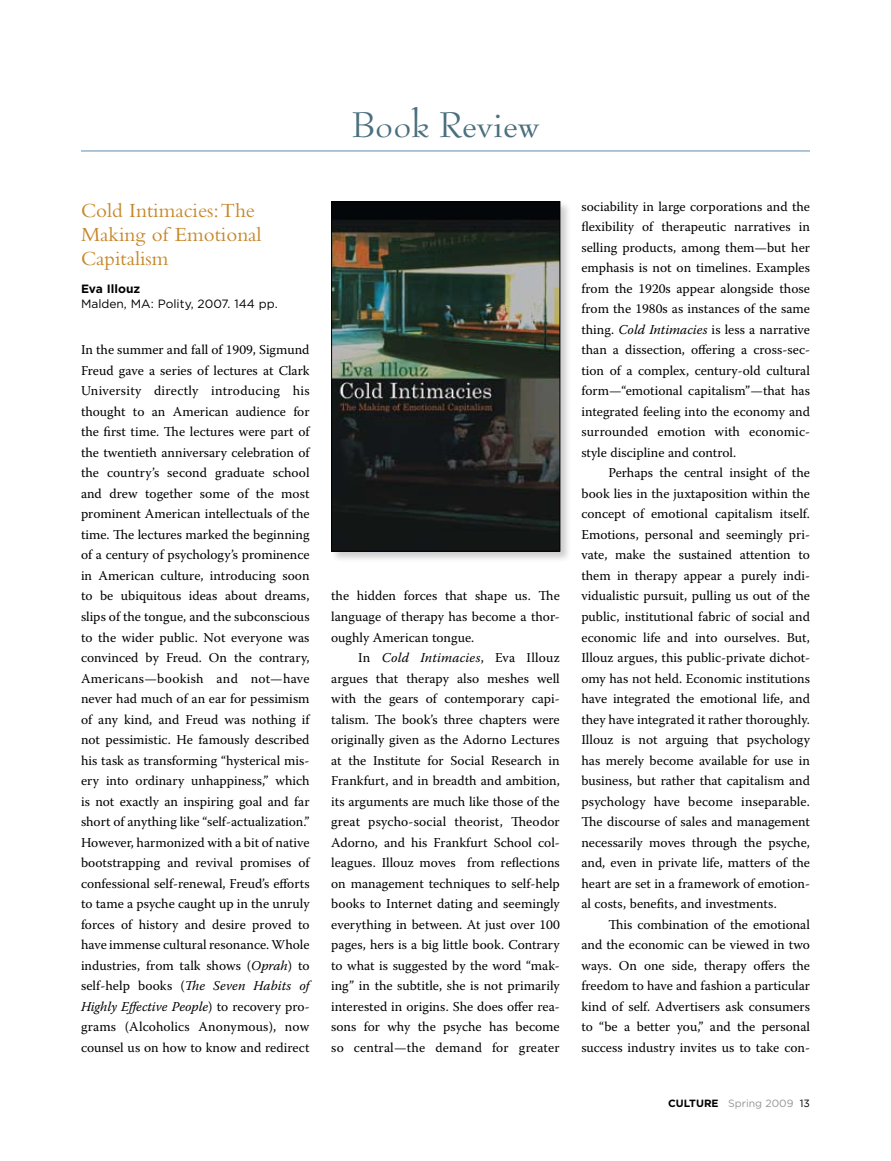
<style>
.page{position:relative;width:891px;height:1161px;background:#fff}
.page>*{position:absolute;margin:0;border:0;box-sizing:border-box;transform-origin:0 0}
.t1{font:39px "Bernhard Modern";color:#4a6f7e}
.t2{font:21px/24px "Bembo";color:#c6872b}
.t3{font:13.5px/20.5px "Warnock Pro";color:#000;text-align:justify}
.t4{font:12px "Gotham";color:#000}
.t5{font:700 12px "Gotham";color:#000}
.t6{font:10.5px "Gotham";color:#939598}
.s1{font-style:italic}
.s2{font-weight:700;color:#000}
.s3{color:#000}
</style>
<div class="page">
<hr style="left:81px;top:151px;width:729px;height:1px;background:#608cad">
<div style="left:331px;top:201px;width:246px;height:367px;background:#000;opacity:.2"></div>
<img style="left:333px;top:203px;width:225px;height:347px">
<div style="left:331px;top:201px;width:229px;height:351px;border:1px solid #000"></div>
<h1 class="t1" style="left:352px;top:104px;width:189px">Book Review</h1>
<h2 class="t2" style="left:81px;top:198px;width:182px">Cold Intimacies: The<br>Making of Emotional<br>Capitalism</h2>
<p class="t5" style="left:81px;top:281px;width:61px">Eva Illouz</p>
<p class="t4" style="left:81px;top:296px;width:198px">Malden, MA: Polity, 2007. 144 pp.</p>
<p class="t3" style="left:81px;top:339px;width:230px">In the summer and fall of 1909, Sigmund Freud gave a series of lectures at Clark University directly introducing his thought to an American audience for the first time. The lectures were part of the twentieth anniversary celebration of the country’s second graduate school and drew together some of the most prominent American intellectuals of the time. The lectures marked the beginning of a century of psychology’s prominence in American culture, introducing soon to be ubiquitous ideas about dreams, slips of the tongue, and the subconscious to the wider public. Not everyone was convinced by Freud. On the contrary, Americans—bookish and not—have never had much of an ear for pessimism of any kind, and Freud was nothing if not pessimistic. He famously described his task as transforming “hysterical mis&shy;ery into ordinary unhappiness,” which is not exactly an inspiring goal and far short of anything like “self-actualization.” However, harmonized with a bit of native bootstrapping and revival promises of confessional self-renewal, Freud’s efforts to tame a psyche caught up in the unruly forces of history and desire proved to have immense cultural resonance. Whole industries, from talk shows (<span class="s1">Oprah</span>) to self-help books (<span class="s1">The Seven Habits of Highly Effective People</span>) to recovery pro&shy;grams (Alcoholics Anonymous), now counsel us on how to know and redirect</p>
<p class="t3" style="left:331px;top:586px;width:230px">the hidden forces that shape us. The language of therapy has become a thor&shy;oughly American tongue.</p>
<p class="t3" style="left:331px;top:647px;width:230px;text-indent:27px">In <span class="s1">Cold Intimacies</span>, Eva Illouz argues that therapy also meshes well with the gears of contemporary capi&shy;talism. The book’s three chapters were originally given as the Adorno Lectures at the Institute for Social Research in Frankfurt, and in breadth and ambition, its arguments are much like those of the great psycho-social theorist, Theodor Adorno, and his Frankfurt School col&shy;leagues. Illouz moves from reflections on management techniques to self-help books to Internet dating and seemingly everything in between. At just over 100 pages, hers is a big little book. Contrary to what is suggested by the word “mak&shy;ing” in the subtitle, she is not primarily interested in origins. She does offer rea&shy;sons for why the psyche has become so central—the demand for greater</p>
<p class="t3" style="left:581px;top:196px;width:230px">sociability in large corporations and the flexibility of therapeutic narratives in selling products, among them—but her emphasis is not on timelines. Examples from the 1920s appear alongside those from the 1980s as instances of the same thing. <span class="s1">Cold Intimacies</span> is less a narrative than a dissection, offering a cross-sec&shy;tion of a complex, century-old cultural form—“emotional capitalism”—that has integrated feeling into the economy and surrounded emotion with economic&shy;style discipline and control.</p>
<p class="t3" style="left:581px;top:462px;width:230px;text-indent:27px">Perhaps the central insight of the book lies in the juxtaposition within the concept of emotional capitalism itself.<br>Emotions, personal and seemingly pri&shy;vate, make the sustained attention to them in therapy appear a purely indi&shy;vidualistic pursuit, pulling us out of the public, institutional fabric of social and economic life and into ourselves. But, Illouz argues, this public-private dichot&shy;omy has not held. Economic institutions have integrated the emotional life, and they have integrated it rather thoroughly.<br>Illouz is not arguing that psychology has merely become available for use in business, but rather that capitalism and psychology have become inseparable.<br>The discourse of sales and management necessarily moves through the psyche, and, even in private life, matters of the heart are set in a framework of emotion&shy;al costs, benefits, and investments.</p>
<p class="t3" style="left:581px;top:914px;width:230px;text-indent:27px">This combination of the emotional and the economic can be viewed in two ways. On one side, therapy offers the freedom to have and fashion a particular kind of self. Advertisers ask consumers to “be a better you,” and the personal success industry invites us to take con-</p>
<p class="t6" style="left:668px;top:1097px;width:143px"><span class="s2">Culture</span> Spring 2009 <span class="s3">13</span></p>
</div>
